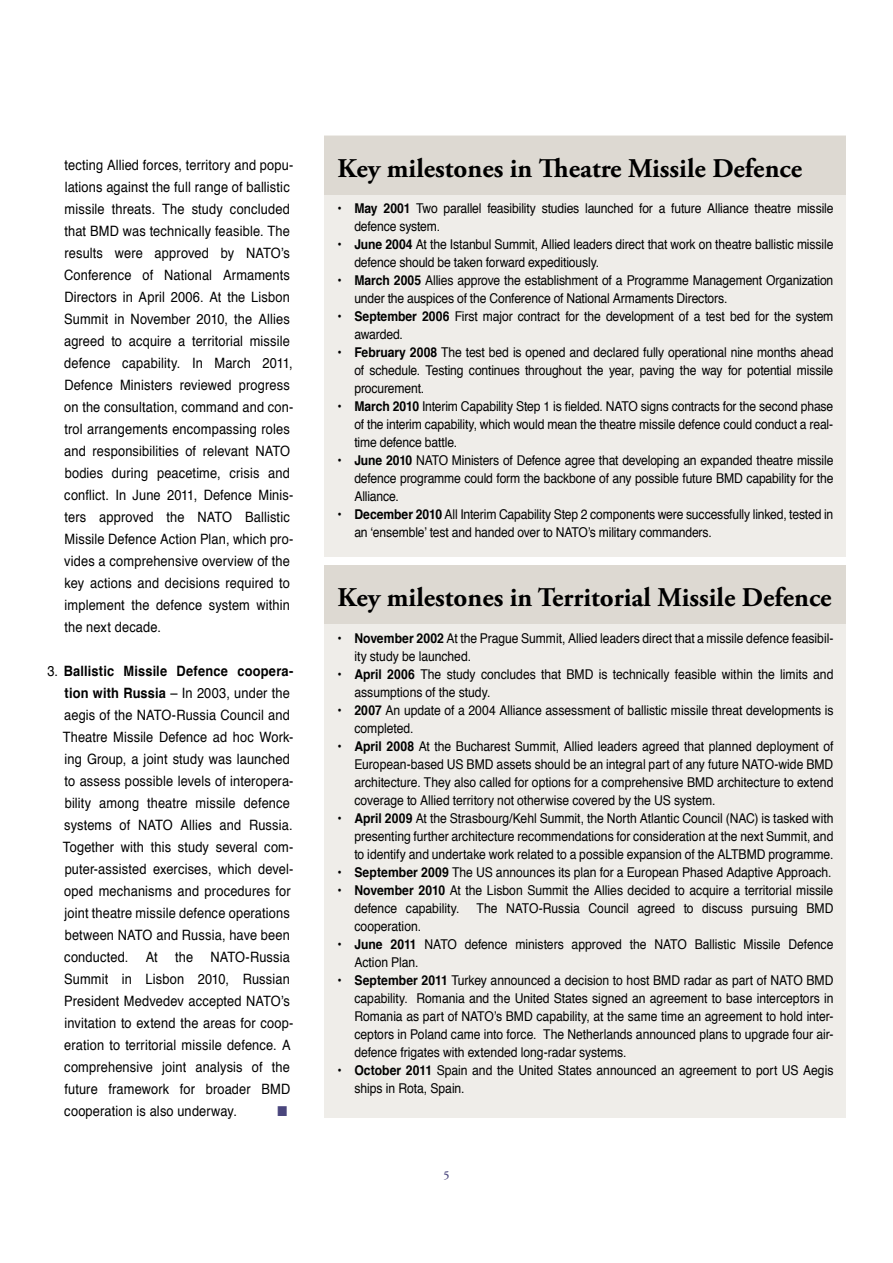
<style>
.page{position:relative;width:893px;height:1263px;background:#fff}
.page>*{position:absolute;margin:0;border:0;box-sizing:border-box;transform-origin:0 0}
.t1{font:700 27px "Adobe Garamond Pro";color:#000}
.t2{font:14.25px/22px "Helvetica";letter-spacing:.01em;color:#000;scale:.9 1}
.t3{font:14.25px "Zapf Dingbats ITC";color:#4a467d;scale:.9 1}
.t4{font:13.5px/18px "Helvetica";letter-spacing:-.01em;color:#000;scale:.9 1}
.t5{font:600 12px "Adobe Garamond Pro";color:#4a467d}
.s1{font-weight:700}
</style>
<div class="page">
<div style="left:325px;top:566px;width:521px;height:552px;background:#efede9"></div>
<div style="left:325px;top:566px;width:521px;height:58px;background:#ddd9d2"></div>
<div style="left:325px;top:136px;width:521px;height:421px;background:#efede9"></div>
<div style="left:325px;top:136px;width:521px;height:58px;background:#ddd9d2"></div>
<p class="t2" style="left:64px;top:154px;width:256px">tecting Allied forces, territory and popu&shy;lations against the full range of ballistic missile threats. The study concluded that BMD was technically feasible. The results were approved by NATO’s Conference of National Armaments Directors in April 2006. At the Lisbon Summit in November 2010, the Allies agreed to acquire a territorial missile defence capability. In March 2011, Defence Ministers reviewed progress on the consultation, command and con&shy;trol arrangements encompassing roles and responsibilities of relevant NATO bodies during peacetime, crisis and conflict. In June 2011, Defence Minis&shy;ters approved the NATO Ballistic Missile Defence Action Plan, which pro&shy;vides a comprehensive overview of the key actions and decisions required to implement the defence system within the next decade.</p>
<p class="t2" style="left:63px;top:661px;width:258px;text-indent:-15px">3. <span class="s1">Ballistic Missile Defence coopera&shy;tion with Russia</span> – In 2003, under the aegis of the NATO-Russia Council and Theatre Missile Defence ad hoc Work&shy;ing Group, a joint study was launched to assess possible levels of interopera&shy;bility among theatre missile defence systems of NATO Allies and Russia.<br>Together with this study several com&shy;puter-assisted exercises, which devel&shy;oped mechanisms and procedures for joint theatre missile defence operations between NATO and Russia, have been conducted. At the NATO-Russia Summit in Lisbon 2010, Russian President Medvedev accepted NATO’s invitation to extend the areas for coop&shy;eration to territorial missile defence. A comprehensive joint analysis of the future framework for broader BMD cooperation is also underway.</p>
<p class="t3" style="left:278px;top:1105px;width:12px">■</p>
<h1 class="t1" style="left:337px;top:152px;width:466px">Key milestones in Theatre Missile Defence</h1>
<p class="t4" style="left:354px;top:200px;width:534px;text-indent:-17px">• <span class="s1">May 2001</span> Two parallel feasibility studies launched for a future Alliance theatre missile defence system.</p>
<p class="t4" style="left:354px;top:236px;width:534px;text-indent:-17px">• <span class="s1">June 2004</span> At the Istanbul Summit, Allied leaders direct that work on theatre ballistic missile defence should be taken forward expeditiously.</p>
<p class="t4" style="left:354px;top:271px;width:534px;text-indent:-17px">• <span class="s1">March 2005</span> Allies approve the establishment of a Programme Management Organization under the auspices of the Conference of National Armaments Directors.</p>
<p class="t4" style="left:354px;top:307px;width:534px;text-indent:-17px">• <span class="s1">September 2006</span> First major contract for the development of a test bed for the system awarded.</p>
<p class="t4" style="left:354px;top:343px;width:534px;text-align:justify;text-indent:-17px">• <span class="s1">February 2008</span> The test bed is opened and declared fully operational nine months ahead of schedule. Testing continues throughout the year, paving the way for potential missile procurement.</p>
<p class="t4" style="left:354px;top:397px;width:534px;text-align:justify;text-indent:-17px">• <span class="s1">March 2010</span> Interim Capability Step 1 is fielded. NATO signs contracts for the second phase of the interim capability, which would mean the theatre missile defence could conduct a real&shy;time defence battle.</p>
<p class="t4" style="left:354px;top:451px;width:534px;text-align:justify;text-indent:-17px">• <span class="s1">June 2010</span> NATO Ministers of Defence agree that developing an expanded theatre missile defence programme could form the backbone of any possible future BMD capability for the Alliance.</p>
<p class="t4" style="left:354px;top:505px;width:534px;text-indent:-17px">• <span class="s1">December 2010</span> All Interim Capability Step 2 components were successfully linked, tested in an ‘ensemble’ test and handed over to NATO’s military commanders.</p>
<h1 class="t1" style="left:337px;top:582px;width:496px">Key milestones in Territorial Missile Defence</h1>
<p class="t4" style="left:354px;top:629px;width:534px;text-indent:-17px">• <span class="s1">November 2002</span> At the Prague Summit, Allied leaders direct that a missile defence feasibil&shy;ity study be launched.</p>
<p class="t4" style="left:354px;top:665px;width:534px;text-indent:-17px">• <span class="s1">April 2006</span> The study concludes that BMD is technically feasible within the limits and assumptions of the study.</p>
<p class="t4" style="left:354px;top:701px;width:534px;text-indent:-17px">• <span class="s1">2007</span> An update of a 2004 Alliance assessment of ballistic missile threat developments is completed.</p>
<p class="t4" style="left:354px;top:737px;width:534px;text-align:justify;text-indent:-17px">• <span class="s1">April 2008</span> At the Bucharest Summit, Allied leaders agreed that planned deployment of European-based US BMD assets should be an integral part of any future NATO-wide BMD architecture. They also called for options for a comprehensive BMD architecture to extend coverage to Allied territory not otherwise covered by the US system.</p>
<p class="t4" style="left:354px;top:809px;width:534px;text-align:justify;text-indent:-17px">• <span class="s1">April 2009</span> At the Strasbourg/Kehl Summit, the North Atlantic Council (NAC) is tasked with presenting further architecture recommendations for consideration at the next Summit, and to identify and undertake work related to a possible expansion of the ALTBMD programme.</p>
<p class="t4" style="left:337px;top:863px;width:551px">• <span class="s1">September 2009</span> The US announces its plan for a European Phased Adaptive Approach.</p>
<p class="t4" style="left:354px;top:881px;width:534px;text-indent:-17px">• <span class="s1">November 2010</span> At the Lisbon Summit the Allies decided to acquire a territorial missile defence capability.</p>
<p class="t4" style="left:477px;top:899px;width:398px">The NATO-Russia Council agreed to discuss pursuing BMD</p>
<p class="t4" style="left:354px;top:917px;width:76px">cooperation.</p>
<p class="t4" style="left:354px;top:935px;width:534px;text-indent:-17px">• <span class="s1">June 2011</span> NATO defence ministers approved the NATO Ballistic Missile Defence<br>Action Plan.</p>
<p class="t4" style="left:354px;top:971px;width:534px;text-align:justify;text-indent:-17px">• <span class="s1">September 2011</span> Turkey announced a decision to host BMD radar as part of NATO BMD capability. Romania and the United States signed an agreement to base interceptors in Romania as part of NATO’s BMD capability, at the same time an agreement to hold inter&shy;ceptors in Poland came into force. The Netherlands announced plans to upgrade four air&shy;defence frigates with extended long-radar systems.</p>
<p class="t4" style="left:354px;top:1061px;width:534px;text-indent:-17px">• <span class="s1">October 2011</span> Spain and the United States announced an agreement to port US Aegis ships in Rota, Spain.</p>
<p class="t5" style="left:443px;top:1168px;width:8px">5</p>
</div>
